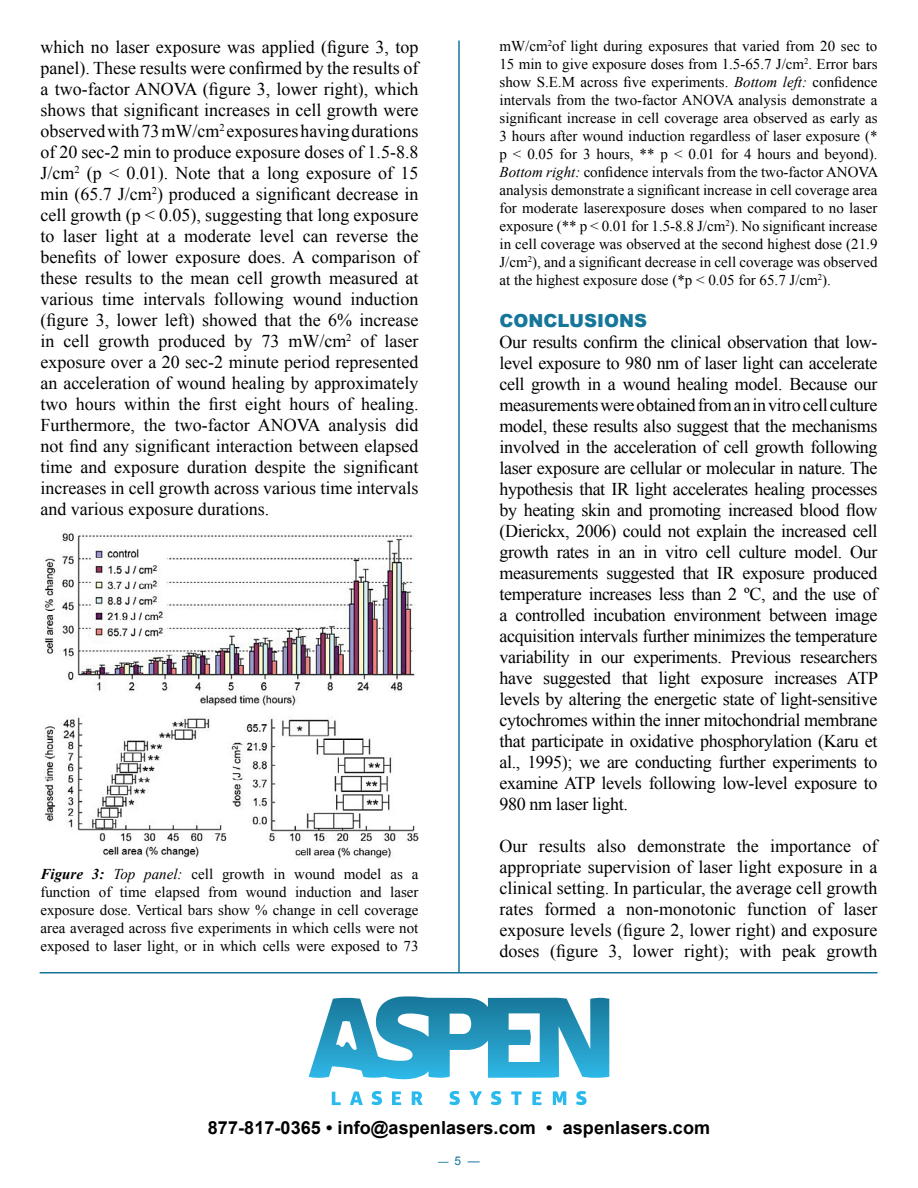
<style>
.page{position:relative;width:918px;height:1188px;background:#fff}
.page>*{position:absolute;margin:0;border:0;box-sizing:border-box;transform-origin:0 0}
.t1{font:18px/21px "Times New Roman";color:#000;text-align:justify}
.t2{font:700 18px "Arial";letter-spacing:.005em;color:#000}
.t3{font:900 18px "Arial";color:#16769a}
.t4{font:15px/18px "Times New Roman";color:#000;text-align:justify}
.t5{font:12px "Arial";color:#16769a}
.s1{font-weight:700;font-style:italic}
.s2{font-style:italic}
.s3{font-size:10.5px}
</style>
<div class="page">
<hr style="left:458px;top:40px;width:2px;height:932px;background:#16769a">
<hr style="left:40px;top:972px;width:837px;height:2px;background:#16769a">
<img style="left:44px;top:533px;width:374px;height:326px">
<svg style="left:309px;top:996px;width:300px;height:83px"></svg>
<svg style="left:332px;top:1092px;width:9px;height:13px"></svg>
<svg style="left:350px;top:1091px;width:13px;height:14px"></svg>
<svg style="left:449px;top:1091px;width:11px;height:14px"></svg>
<svg style="left:371px;top:1091px;width:11px;height:14px"></svg>
<svg style="left:491px;top:1091px;width:10px;height:14px"></svg>
<svg style="left:576px;top:1091px;width:11px;height:14px"></svg>
<svg style="left:392px;top:1091px;width:9px;height:14px"></svg>
<svg style="left:532px;top:1092px;width:10px;height:13px"></svg>
<svg style="left:412px;top:1091px;width:11px;height:14px"></svg>
<svg style="left:469px;top:1091px;width:13px;height:14px"></svg>
<svg style="left:511px;top:1091px;width:11px;height:14px"></svg>
<svg style="left:553px;top:1091px;width:13px;height:14px"></svg>
<p class="t1" style="left:40px;top:36px;width:380px">which no laser exposure was applied (figure 3, top panel). These results were confirmed by the results of a two-factor ANOVA (figure 3, lower right), which shows that significant increases in cell growth were observed with 73 mW/cm<sup>2</sup> exposures having durations of 20 sec-2 min to produce exposure doses of 1.5-8.8<br>J/cm<sup>2</sup> (p &lt; 0.01). Note that a long exposure of 15 min (65.7 J/cm<sup>2</sup>) produced a significant decrease in cell growth (p &lt; 0.05), suggesting that long exposure to laser light at a moderate level can reverse the benefits of lower exposure does. A comparison of these results to the mean cell growth measured at various time intervals following wound induction (figure 3, lower left) showed that the 6% increase in cell growth produced by 73 mW/cm<sup>2</sup> of laser exposure over a 20 sec-2 minute period represented an acceleration of wound healing by approximately two hours within the first eight hours of healing.<br>Furthermore, the two-factor ANOVA analysis did not find any significant interaction between elapsed time and exposure duration despite the significant increases in cell growth across various time intervals and various exposure durations.</p>
<p class="t4" style="left:40px;top:864px;width:380px"><span class="s1">Figure 3:</span> <span class="s2">Top panel:</span> cell growth in wound model as a function of time elapsed from wound induction and laser exposure dose. Vertical bars show % change in cell coverage area averaged across five experiments in which cells were not exposed to laser light, or in which cells were exposed to 73</p>
<p class="t4" style="left:499px;top:37px;width:380px">mW/cm<sup>2</sup>of light during exposures that varied from 20 sec to 15 min to give exposure doses from 1.5-65.7 J/cm<sup>2</sup>. Error bars show S.E.M across five experiments. <span class="s2">Bottom left:</span> confidence intervals from the two-factor ANOVA analysis demonstrate a significant increase in cell coverage area observed as early as 3 hours after wound induction regardless of laser exposure (* p &lt; 0.05 for 3 hours, ** p &lt; 0.01 for 4 hours and beyond).<br><span class="s2">Bottom right:</span> confidence intervals from the two-factor ANOVA analysis demonstrate a significant increase in cell coverage area for moderate laserexposure doses when compared to no laser exposure (** p &lt; 0.01 for 1.5-8.8 J/cm<sup>2</sup>). No significant increase in cell coverage was observed at the second highest dose (21.9<br>J/cm<sup>2</sup>), and a significant decrease in cell coverage was observed at the highest exposure dose (*p &lt; 0.05 for 65.7 J/cm<sup>2</sup>).</p>
<p class="t3" style="left:500px;top:310px;width:149px">CONCLUSIONS</p>
<p class="t1" style="left:500px;top:331px;width:380px">Our results confirm the clinical observation that low&shy;level exposure to 980 nm of laser light can accelerate cell growth in a wound healing model. Because our measurements were obtained from an in vitro cell culture model, these results also suggest that the mechanisms involved in the acceleration of cell growth following laser exposure are cellular or molecular in nature. The hypothesis that IR light accelerates healing processes by heating skin and promoting increased blood flow (Dierickx, 2006) could not explain the increased cell growth rates in an in vitro cell culture model. Our measurements suggested that IR exposure produced temperature increases less than 2 ºC, and the use of a controlled incubation environment between image acquisition intervals further minimizes the temperature variability in our experiments. Previous researchers have suggested that light exposure increases ATP levels by altering the energetic state of light-sensitive cytochromes within the inner mitochondrial membrane that participate in oxidative phosphorylation (Karu et al., 1995); we are conducting further experiments to examine ATP levels following low-level exposure to 980 nm laser light.</p>
<p class="t1" style="left:500px;top:835px;width:380px">Our results also demonstrate the importance of appropriate supervision of laser light exposure in a clinical setting. In particular, the average cell growth rates formed a non-monotonic function of laser exposure levels (figure 2, lower right) and exposure doses (figure 3, lower right); with peak growth</p>
<p class="t2" style="left:208px;top:1117px;width:504px">877-817-0365 • info@aspenlasers.com • aspenlasers.com</p>
<p class="t5" style="left:438px;top:1154px;width:43px"><span class="s3">—</span> 5 —</p>
</div>
